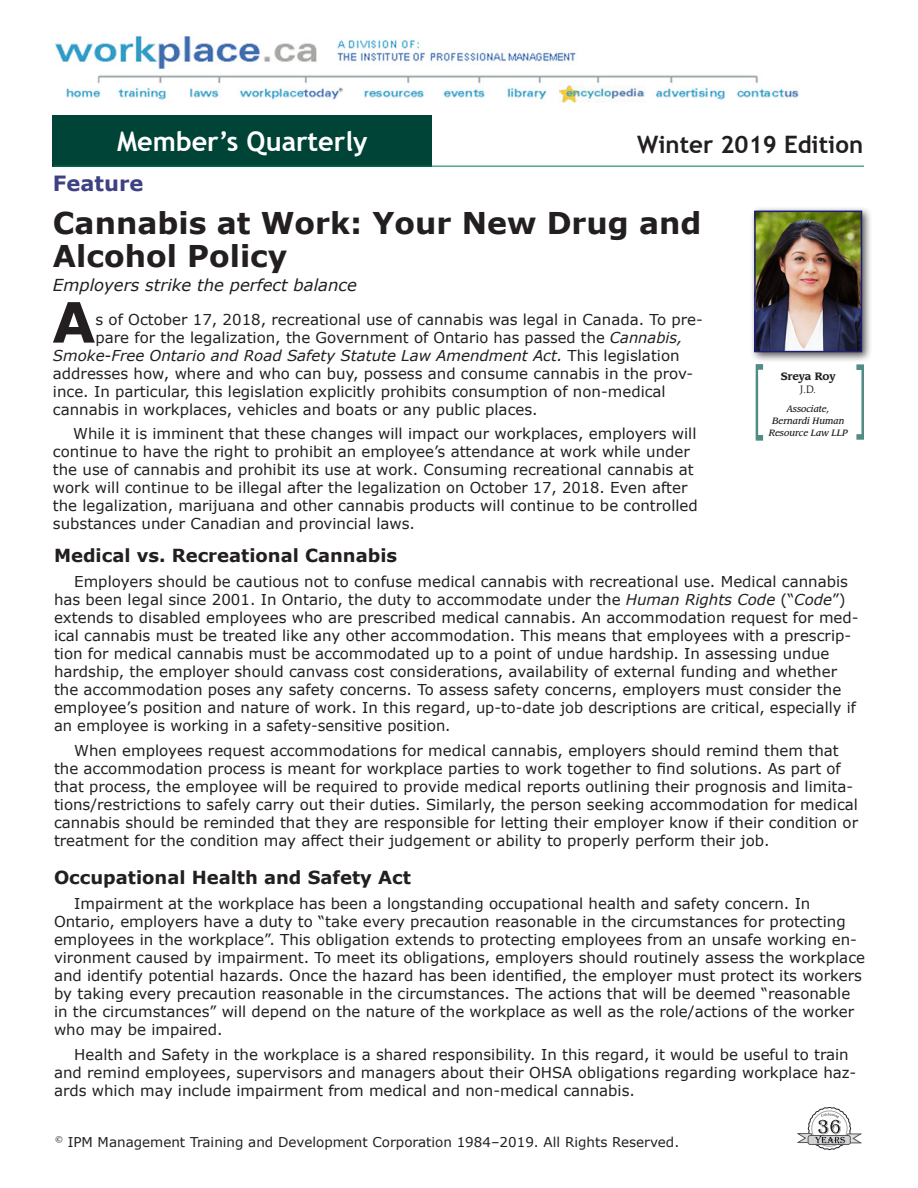
<style>
.page{position:relative;width:918px;height:1188px;background:#fff}
.page>*{position:absolute;margin:0;border:0;box-sizing:border-box;transform-origin:0 0}
.DropCap{font:700 55.65px "Verdana";color:#231f20}
.Head1{font:700 30px/33px "Verdana";color:#231f20}
.t1{font:700 27px "Trebuchet MS";color:#fff}
.t2{font:700 24px "Trebuchet MS";color:#231f20}
.t3{font:700 21px "Verdana";color:#3f4084}
.SUBHEAD{font:700 18px "Verdana";color:#231f20}
.Head2{font:italic 16.5px "Verdana";color:#231f20}
.Body_Text{font:15px/18px "Verdana";color:#231f20}
.DropCap-2{font:15px "Verdana";color:#231f20}
.DropCap-3{font:italic 15px "Verdana";color:#231f20}
.t4{font:13.5px "Verdana";color:#231f20}
.caption_name{font:700 10.5px/13.5px "Leawood Std";color:#231f20;text-align:center;scale:.95 1}
.caption_company{font:italic 500 9px/12px "Leawood Std";color:#231f20;text-align:center;scale:.95 1}
.s1{font-style:italic}
.s2{font-style:normal}
.s3{font-weight:400}
</style>
<div class="page">
<img style="left:55px;top:36px;width:744px;height:67px">
<div style="left:53px;top:115px;width:379px;height:51px;background:#004437"></div>
<hr style="left:54px;top:166px;width:810px;height:1px;background:#00765d">
<svg style="left:798px;top:1107px;width:63px;height:43px"></svg>
<svg style="left:856px;top:364px;width:8px;height:76px"></svg>
<svg style="left:756px;top:364px;width:7px;height:77px"></svg>
<div style="left:750px;top:206px;width:123px;height:157px;background:#231f20;opacity:.75"></div>
<img style="left:757px;top:214px;width:102px;height:135px">
<div style="left:754px;top:211px;width:108px;height:141px;border:2px solid #1c2072"></div>
<h3 class="t1" style="left:117px;top:124px;width:252px">Member’s Quarterly</h3>
<h3 class="t2" style="left:637px;top:129px;width:227px">Winter 2019 Edition</h3>
<p class="t3" style="left:53px;top:169px;width:92px">Feature</p>
<p class="Head1" style="left:53px;top:205px;width:650px">Cannabis at Work: Your New Drug and<br>Alcohol Policy</p>
<p class="Head2" style="left:53px;top:273px;width:306px">Employers strike the perfect balance</p>
<p class="DropCap" style="left:52px;top:283px;width:45px">A</p>
<p class="DropCap-2" style="left:95px;top:309px;width:609px">s of October 17, 2018, recreational use of cannabis was legal in Canada. To pre-</p>
<p class="DropCap-2" style="left:95px;top:327px;width:589px">pare for the legalization, the Government of Ontario has passed the <span class="s1">Cannabis,</span></p>
<p class="DropCap-3" style="left:53px;top:345px;width:628px">Smoke-Free Ontario and Road Safety Statute Law Amendment Act. <span class="s2">This legislation</span></p>
<p class="DropCap-2" style="left:53px;top:363px;width:642px">addresses how, where and who can buy, possess and consume cannabis in the prov-</p>
<p class="DropCap-2" style="left:53px;top:381px;width:614px">ince. In particular, this legislation explicitly prohibits consumption of non-medical</p>
<p class="DropCap-2" style="left:53px;top:399px;width:486px">cannabis in workplaces, vehicles and boats or any public places.</p>
<p class="Body_Text" style="left:53px;top:425px;width:646px;text-indent:20px">While it is imminent that these changes will impact our workplaces, employers will continue to have the right to prohibit an employee’s attendance at work while under the use of cannabis and prohibit its use at work. Consuming recreational cannabis at work will continue to be illegal after the legalization on October 17, 2018. Even after the legalization, marijuana and other cannabis products will continue to be controlled substances under Canadian and provincial laws.</p>
<p class="caption_name" style="left:781px;top:369px;width:59px">Sreya Roy<br><span class="s3">J.D.</span></p>
<p class="caption_company" style="left:769px;top:403px;width:85px">Associate,<br>Bernardi Human<br>Resource Law LLP</p>
<p class="SUBHEAD" style="left:54px;top:543px;width:345px">Medical vs. Recreational Cannabis</p>
<p class="Body_Text" style="left:54px;top:573px;width:806px;text-indent:20px">Employers should be cautious not to confuse medical cannabis with recreational use. Medical cannabis has been legal since 2001. In Ontario, the duty to accommodate under the <span class="s1">Human Rights Code</span> (“<span class="s1">Code</span>”) extends to disabled employees who are prescribed medical cannabis. An accommodation request for med&shy;ical cannabis must be treated like any other accommodation. This means that employees with a prescrip&shy;tion for medical cannabis must be accommodated up to a point of undue hardship. In assessing undue hardship, the employer should canvass cost considerations, availability of external funding and whether the accommodation poses any safety concerns. To assess safety concerns, employers must consider the employee’s position and nature of work. In this regard, up-to-date job descriptions are critical, especially if an employee is working in a safety-sensitive position.</p>
<p class="Body_Text" style="left:54px;top:741px;width:806px;text-indent:20px">When employees request accommodations for medical cannabis, employers should remind them that the accommodation process is meant for workplace parties to work together to find solutions. As part of that process, the employee will be required to provide medical reports outlining their prognosis and limita&shy;tions/restrictions to safely carry out their duties. Similarly, the person seeking accommodation for medical cannabis should be reminded that they are responsible for letting their employer know if their condition or treatment for the condition may affect their judgement or ability to properly perform their job.</p>
<p class="SUBHEAD" style="left:54px;top:865px;width:358px">Occupational Health and Safety Act</p>
<p class="Body_Text" style="left:54px;top:894px;width:813px;text-indent:20px">Impairment at the workplace has been a longstanding occupational health and safety concern. In Ontario, employers have a duty to “take every precaution reasonable in the circumstances for protecting employees in the workplace”. This obligation extends to protecting employees from an unsafe working en&shy;vironment caused by impairment. To meet its obligations, employers should routinely assess the workplace and identify potential hazards. Once the hazard has been identified, the employer must protect its workers by taking every precaution reasonable in the circumstances. The actions that will be deemed “reasonable in the circumstances” will depend on the nature of the workplace as well as the role/actions of the worker who may be impaired.</p>
<p class="Body_Text" style="left:54px;top:1045px;width:804px;text-indent:20px">Health and Safety in the workplace is a shared responsibility. In this regard, it would be useful to train and remind employees, supervisors and managers about their OHSA obligations regarding workplace haz&shy;ards which may include impairment from medical and non-medical cannabis.</p>
<p class="t4" style="left:55px;top:1133px;width:626px"><sup>©</sup> IPM Management Training and Development Corporation 1984–2019. All Rights Reserved.</p>
</div>
